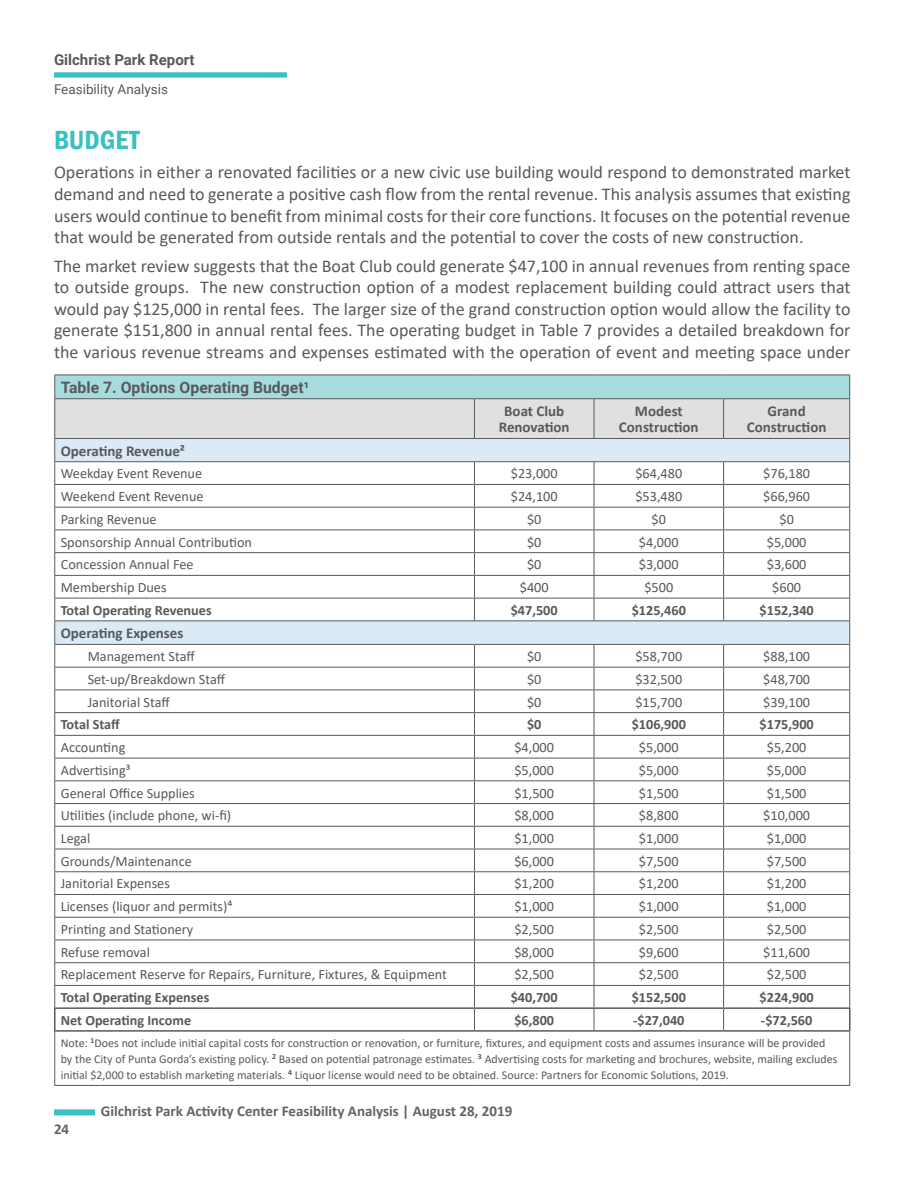
<style>
.page{position:relative;width:918px;height:1188px;background:#fff}
.page>*{position:absolute;margin:0;border:0;box-sizing:border-box;transform-origin:0 0}
.t1{font:600 condensed 27px "Franklin Gothic";color:#39c0c3}
.t2{font:18px/21.6px "Calibri";color:#58595b;text-align:justify}
.t3{font:700 15.75px "Roboto";color:#58595b}
.t4{font:700 15px/16.5px "Calibri";color:#58595b;text-align:center}
.t5{font:700 15px "Calibri";color:#636466}
.t6{font:700 15px "Roboto";color:#58595b}
.t7{font:14.25px "Calibri";color:#58595b}
.t8{font:700 14.25px "Calibri";color:#58595b}
.t9{font:13.5px "Roboto";color:#58595b}
.t10{font:12px/16.2px "Calibri";color:#58595b}
</style>
<div class="page">
<div style="left:54px;top:1109px;width:41px;height:6px;background:#39c0c3"></div>
<div style="left:54px;top:72px;width:233px;height:6px;background:#39c0c3"></div>
<hr style="left:849px;top:1032px;width:1px;height:53px;background:#58595b">
<hr style="left:54px;top:1032px;width:1px;height:53px;background:#58595b">
<hr style="left:54px;top:1085px;width:420px;height:1px;background:#58595b">
<hr style="left:474px;top:1085px;width:120px;height:1px;background:#58595b">
<hr style="left:594px;top:1085px;width:130px;height:1px;background:#58595b">
<hr style="left:724px;top:1085px;width:126px;height:1px;background:#58595b">
<svg style="left:54px;top:375px;width:796px;height:655px"></svg>
<hr style="left:54px;top:1030px;width:420px;height:2px;background:#58595b">
<hr style="left:474px;top:1030px;width:120px;height:2px;background:#58595b">
<hr style="left:594px;top:1030px;width:130px;height:2px;background:#58595b">
<hr style="left:724px;top:1030px;width:126px;height:2px;background:#58595b">
<p class="t6" style="left:54px;top:49px;width:142px">Gilchrist Park Report</p>
<p class="t9" style="left:54px;top:80px;width:116px">Feasibility Analysis</p>
<p class="t1" style="left:54px;top:122px;width:87px">BUDGET</p>
<p class="t2" style="left:54px;top:161px;width:798px">Operations in either a renovated facilities or a new civic use building would respond to demonstrated market demand and need to generate a positive cash flow from the rental revenue. This analysis assumes that existing users would continue to benefit from minimal costs for their core functions. It focuses on the potential revenue that would be generated from outside rentals and the potential to cover the costs of new construction.</p>
<p class="t2" style="left:54px;top:254px;width:798px">The market review suggests that the Boat Club could generate $47,100 in annual revenues from renting space to outside groups. The new construction option of a modest replacement building could attract users that would pay $125,000 in rental fees. The larger size of the grand construction option would allow the facility to generate $151,800 in annual rental fees. The operating budget in Table 7 provides a detailed breakdown for the various revenue streams and expenses estimated with the operation of event and meeting space under</p>
<p class="t3" style="left:61px;top:376px;width:250px">Table 7. Options Operating Budget¹</p>
<p class="t4" style="left:499px;top:403px;width:72px">Boat Club<br>Renovation</p>
<p class="t4" style="left:619px;top:403px;width:81px">Modest<br>Construction</p>
<p class="t4" style="left:747px;top:403px;width:81px">Grand<br>Construction</p>
<p class="t4" style="left:61px;top:442px;width:126px">Operating Revenue²</p>
<p class="t7" style="left:61px;top:464px;width:143px">Weekday Event Revenue</p>
<p class="t7" style="left:511px;top:464px;width:48px">$23,000</p>
<p class="t7" style="left:635px;top:464px;width:48px">$64,480</p>
<p class="t7" style="left:763px;top:464px;width:48px">$76,180</p>
<p class="t7" style="left:61px;top:487px;width:144px">Weekend Event Revenue</p>
<p class="t7" style="left:511px;top:487px;width:48px">$24,100</p>
<p class="t7" style="left:635px;top:487px;width:48px">$53,480</p>
<p class="t7" style="left:763px;top:487px;width:48px">$66,960</p>
<p class="t7" style="left:61px;top:509px;width:97px">Parking Revenue</p>
<p class="t7" style="left:527px;top:509px;width:16px">$0</p>
<p class="t7" style="left:652px;top:509px;width:16px">$0</p>
<p class="t7" style="left:779px;top:509px;width:16px">$0</p>
<p class="t7" style="left:61px;top:532px;width:193px">Sponsorship Annual Contribution</p>
<p class="t7" style="left:527px;top:532px;width:16px">$0</p>
<p class="t7" style="left:639px;top:532px;width:41px">$4,000</p>
<p class="t7" style="left:767px;top:532px;width:41px">$5,000</p>
<p class="t7" style="left:61px;top:555px;width:134px">Concession Annual Fee</p>
<p class="t7" style="left:527px;top:555px;width:16px">$0</p>
<p class="t7" style="left:639px;top:555px;width:41px">$3,000</p>
<p class="t7" style="left:767px;top:555px;width:41px">$3,600</p>
<p class="t7" style="left:61px;top:577px;width:107px">Membership Dues</p>
<p class="t7" style="left:520px;top:577px;width:30px">$400</p>
<p class="t7" style="left:644px;top:577px;width:30px">$500</p>
<p class="t7" style="left:772px;top:577px;width:30px">$600</p>
<p class="t8" style="left:61px;top:600px;width:152px">Total Operating Revenues</p>
<p class="t8" style="left:511px;top:600px;width:49px">$47,500</p>
<p class="t8" style="left:632px;top:600px;width:56px">$125,460</p>
<p class="t8" style="left:760px;top:600px;width:56px">$152,340</p>
<p class="t4" style="left:61px;top:625px;width:124px">Operating Expenses</p>
<p class="t7" style="left:88px;top:647px;width:109px">Management Staff</p>
<p class="t7" style="left:527px;top:647px;width:16px">$0</p>
<p class="t7" style="left:635px;top:647px;width:48px">$58,700</p>
<p class="t7" style="left:763px;top:647px;width:48px">$88,100</p>
<p class="t7" style="left:88px;top:669px;width:139px">Set-up/Breakdown Staff</p>
<p class="t7" style="left:527px;top:669px;width:16px">$0</p>
<p class="t7" style="left:635px;top:669px;width:48px">$32,500</p>
<p class="t7" style="left:763px;top:669px;width:48px">$48,700</p>
<p class="t7" style="left:88px;top:692px;width:84px">Janitorial Staff</p>
<p class="t7" style="left:527px;top:692px;width:16px">$0</p>
<p class="t7" style="left:635px;top:692px;width:48px">$15,700</p>
<p class="t7" style="left:763px;top:692px;width:48px">$39,100</p>
<p class="t8" style="left:61px;top:715px;width:61px">Total Staff</p>
<p class="t8" style="left:527px;top:715px;width:16px">$0</p>
<p class="t8" style="left:632px;top:715px;width:56px">$106,900</p>
<p class="t8" style="left:760px;top:715px;width:56px">$175,900</p>
<p class="t7" style="left:61px;top:737px;width:66px">Accounting</p>
<p class="t7" style="left:514px;top:737px;width:41px">$4,000</p>
<p class="t7" style="left:639px;top:737px;width:41px">$5,000</p>
<p class="t7" style="left:767px;top:737px;width:41px">$5,200</p>
<p class="t7" style="left:61px;top:760px;width:71px">Advertising³</p>
<p class="t7" style="left:514px;top:760px;width:41px">$5,000</p>
<p class="t7" style="left:639px;top:760px;width:41px">$5,000</p>
<p class="t7" style="left:767px;top:760px;width:41px">$5,000</p>
<p class="t7" style="left:61px;top:783px;width:136px">General Office Supplies</p>
<p class="t7" style="left:514px;top:783px;width:41px">$1,500</p>
<p class="t7" style="left:639px;top:783px;width:41px">$1,500</p>
<p class="t7" style="left:767px;top:783px;width:41px">$1,500</p>
<p class="t7" style="left:61px;top:806px;width:172px">Utilities (include phone, wi-fi)</p>
<p class="t7" style="left:514px;top:806px;width:41px">$8,000</p>
<p class="t7" style="left:639px;top:806px;width:41px">$8,800</p>
<p class="t7" style="left:763px;top:806px;width:48px">$10,000</p>
<p class="t7" style="left:61px;top:828px;width:31px">Legal</p>
<p class="t7" style="left:514px;top:828px;width:41px">$1,000</p>
<p class="t7" style="left:639px;top:828px;width:41px">$1,000</p>
<p class="t7" style="left:767px;top:828px;width:41px">$1,000</p>
<p class="t7" style="left:61px;top:851px;width:133px">Grounds/Maintenance</p>
<p class="t7" style="left:514px;top:851px;width:41px">$6,000</p>
<p class="t7" style="left:639px;top:851px;width:41px">$7,500</p>
<p class="t7" style="left:767px;top:851px;width:41px">$7,500</p>
<p class="t7" style="left:61px;top:874px;width:111px">Janitorial Expenses</p>
<p class="t7" style="left:514px;top:874px;width:41px">$1,200</p>
<p class="t7" style="left:639px;top:874px;width:41px">$1,200</p>
<p class="t7" style="left:767px;top:874px;width:41px">$1,200</p>
<p class="t7" style="left:61px;top:897px;width:173px">Licenses (liquor and permits)⁴</p>
<p class="t7" style="left:514px;top:897px;width:41px">$1,000</p>
<p class="t7" style="left:639px;top:897px;width:41px">$1,000</p>
<p class="t7" style="left:767px;top:897px;width:41px">$1,000</p>
<p class="t7" style="left:61px;top:919px;width:134px">Printing and Stationery</p>
<p class="t7" style="left:514px;top:919px;width:41px">$2,500</p>
<p class="t7" style="left:639px;top:919px;width:41px">$2,500</p>
<p class="t7" style="left:767px;top:919px;width:41px">$2,500</p>
<p class="t7" style="left:61px;top:942px;width:91px">Refuse removal</p>
<p class="t7" style="left:514px;top:942px;width:41px">$8,000</p>
<p class="t7" style="left:639px;top:942px;width:41px">$9,600</p>
<p class="t7" style="left:763px;top:942px;width:48px">$11,600</p>
<p class="t7" style="left:61px;top:965px;width:388px">Replacement Reserve for Repairs, Furniture, Fixtures, &amp; Equipment</p>
<p class="t7" style="left:514px;top:965px;width:41px">$2,500</p>
<p class="t7" style="left:639px;top:965px;width:41px">$2,500</p>
<p class="t7" style="left:767px;top:965px;width:41px">$2,500</p>
<p class="t8" style="left:61px;top:987px;width:150px">Total Operating Expenses</p>
<p class="t8" style="left:511px;top:987px;width:49px">$40,700</p>
<p class="t8" style="left:632px;top:987px;width:56px">$152,500</p>
<p class="t8" style="left:760px;top:987px;width:56px">$224,900</p>
<p class="t8" style="left:61px;top:1010px;width:132px">Net Operating Income</p>
<p class="t8" style="left:514px;top:1010px;width:41px">$6,800</p>
<p class="t8" style="left:633px;top:1010px;width:53px">-$27,040</p>
<p class="t8" style="left:761px;top:1010px;width:53px">-$72,560</p>
<p class="t10" style="left:61px;top:1035px;width:778px">Note: <sup>1</sup>Does not include initial capital costs for construction or renovation, or furniture, fixtures, and equipment costs and assumes insurance will be provided by the City of Punta Gorda’s existing policy. <sup>2</sup> Based on potential patronage estimates. <sup>3</sup> Advertising costs for marketing and brochures, website, mailing excludes initial $2,000 to establish marketing materials. <sup>4</sup> Liquor license would need to be obtained. Source: Partners for Economic Solutions, 2019.</p>
<p class="t5" style="left:54px;top:1118px;width:17px">24</p>
<p class="t5" style="left:101px;top:1100px;width:413px">Gilchrist Park Activity Center Feasibility Analysis | August 28, 2019</p>
</div>
